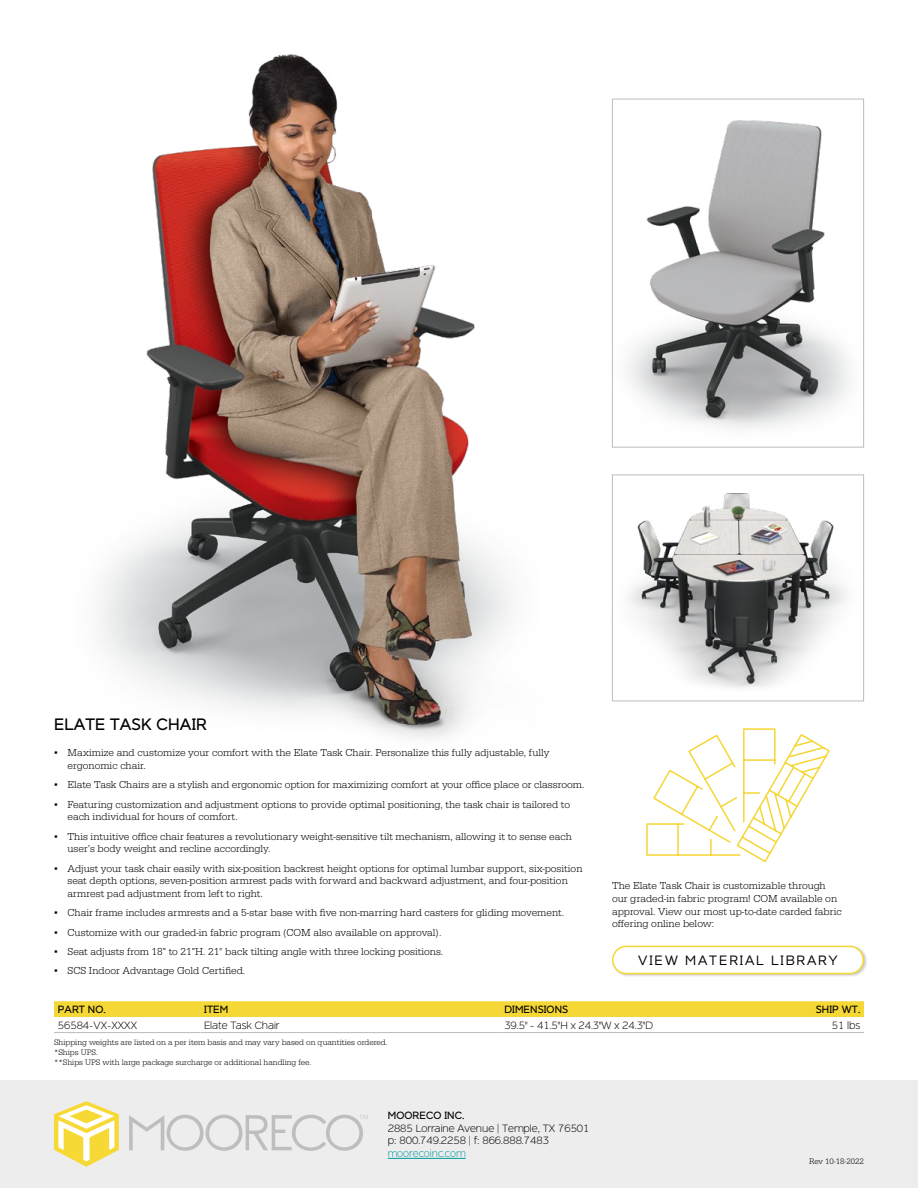
<style>
.page{position:relative;width:918px;height:1188px;background:#fff}
.page>*{position:absolute;margin:0;border:0;box-sizing:border-box;transform-origin:0 0}
.t1{font:16.5px "Dylan";letter-spacing:.01em;color:#000}
.t2{font:300 13.5px "Dylan";letter-spacing:.14em;color:#000}
.t3{font:300 10.5px/12.6px "Serifa";color:#000}
.t4{font:100 10.5px/12.6px "Dylan";color:#000}
.t5{font:10.5px "Dylan";letter-spacing:.01em;color:#000}
.t6{font:100 10.5px "Dylan";color:#009a9f}
.t7{font:300 8.25px/9.9px "Serifa";color:#000}
.s1{font-family:"Verdana";font-weight:400}
</style>
<div class="page">
<div style="left:0;top:1080px;width:918px;height:108px;background:#eeeded"></div>
<svg style="left:54px;top:1101px;width:65px;height:66px"></svg>
<svg style="left:129px;top:1115px;width:238px;height:36px"></svg>
<hr style="left:388px;top:1158px;width:78px;height:1px;background:#009a9f">
<img style="left:98px;top:54px;width:413px;height:685px">
<div style="left:54px;top:1001px;width:810px;height:16px;background:#f5d735"></div>
<hr style="left:54px;top:1032px;width:146px;height:1px;background:#bebcbd">
<hr style="left:200px;top:1032px;width:301px;height:1px;background:#bebcbd">
<hr style="left:501px;top:1032px;width:256px;height:1px;background:#bebcbd">
<hr style="left:757px;top:1032px;width:107px;height:1px;background:#bebcbd">
<img style="left:628px;top:494px;width:219px;height:194px">
<div style="left:612px;top:475px;width:252px;height:226px;border:1px solid #bebcbd"></div>
<div style="left:612px;top:945px;width:255px;height:32px;background:#000;opacity:.2"></div>
<div style="left:613px;top:946px;width:250px;height:28px;background:#fff;border-radius:14px"></div>
<div style="left:612px;top:946px;width:252px;height:28px;border:2px solid #f5d735;border-radius:14px"></div>
<svg style="left:646px;top:728px;width:184px;height:135px"></svg>
<img style="left:627px;top:120px;width:223px;height:308px">
<div style="left:612px;top:99px;width:252px;height:349px;border:1px solid #bebcbd"></div>
<h1 class="t1" style="left:54px;top:714px;width:154px">ELATE TASK CHAIR</h1>
<p class="t3" style="left:68px;top:747px;width:483px;text-indent:-14px"><span class="s1">▪</span> Maximize and customize your comfort with the Elate Task Chair. Personalize this fully adjustable, fully ergonomic chair.</p>
<p class="t3" style="left:54px;top:779px;width:532px"><span class="s1">▪</span> Elate Task Chairs are a stylish and ergonomic option for maximizing comfort at your office place or classroom.</p>
<p class="t3" style="left:68px;top:798px;width:504px;text-indent:-14px"><span class="s1">▪</span> Featuring customization and adjustment options to provide optimal positioning, the task chair is tailored to each individual for hours of comfort.</p>
<p class="t3" style="left:68px;top:830px;width:506px;text-indent:-14px"><span class="s1">▪</span> This intuitive office chair features a revolutionary weight-sensitive tilt mechanism, allowing it to sense each user’s body weight and recline accordingly.</p>
<p class="t3" style="left:68px;top:862px;width:516px;text-indent:-14px"><span class="s1">▪</span> Adjust your task chair easily with six-position backrest height options for optimal lumbar support, six-position seat depth options, seven-position armrest pads with forward and backward adjustment, and four-position armrest pad adjustment from left to right.</p>
<p class="t3" style="left:54px;top:907px;width:512px"><span class="s1">▪</span> Chair frame includes armrests and a 5-star base with five non-marring hard casters for gliding movement.</p>
<p class="t3" style="left:54px;top:926px;width:389px"><span class="s1">▪</span> Customize with our graded-in fabric program (COM also available on approval).</p>
<p class="t3" style="left:54px;top:945px;width:391px"><span class="s1">▪</span> Seat adjusts from 18" to 21"H. 21° back tilting angle with three locking positions.</p>
<p class="t3" style="left:54px;top:965px;width:193px"><span class="s1">▪</span> SCS Indoor Advantage Gold Certified.</p>
<p class="t5" style="left:58px;top:1003px;width:49px">PART NO.</p>
<p class="t5" style="left:204px;top:1003px;width:26px">ITEM</p>
<p class="t5" style="left:504px;top:1003px;width:65px">DIMENSIONS</p>
<p class="t5" style="left:816px;top:1003px;width:46px">SHIP WT.</p>
<p class="t4" style="left:58px;top:1019px;width:81px">56584-VX-XXXX</p>
<p class="t4" style="left:204px;top:1019px;width:77px">Elate Task Chair</p>
<p class="t4" style="left:504px;top:1019px;width:150px">39.5" – 41.5"H x 24.3"W x 24.3"D</p>
<p class="t4" style="left:832px;top:1019px;width:30px">51 lbs</p>
<p class="t3" style="left:612px;top:880px;width:232px">The Elate Task Chair is customizable through our graded-in fabric program! COM available on approval. View our most up-to-date carded fabric offering online below:</p>
<p class="t2" style="left:638px;top:951px;width:201px">VIEW MATERIAL LIBRARY</p>
<p class="t7" style="left:54px;top:1037px;width:335px">Shipping weights are listed on a per item basis and may vary based on quantities ordered. *Ships UPS.<br>**Ships UPS with large package surcharge or additional handling fee.</p>
<p class="t5" style="left:388px;top:1108px;width:78px">MOORECO INC.</p>
<p class="t4" style="left:388px;top:1122px;width:203px">2885 Lorraine Avenue | Temple, TX 76501 p: 800.749.2258 | f: 866.888.7483</p>
<p class="t6" style="left:388px;top:1147px;width:80px">moorecoinc.com</p>
<p class="t7" style="left:809px;top:1156px;width:56px">Rev 10-18-2022</p>
</div>
